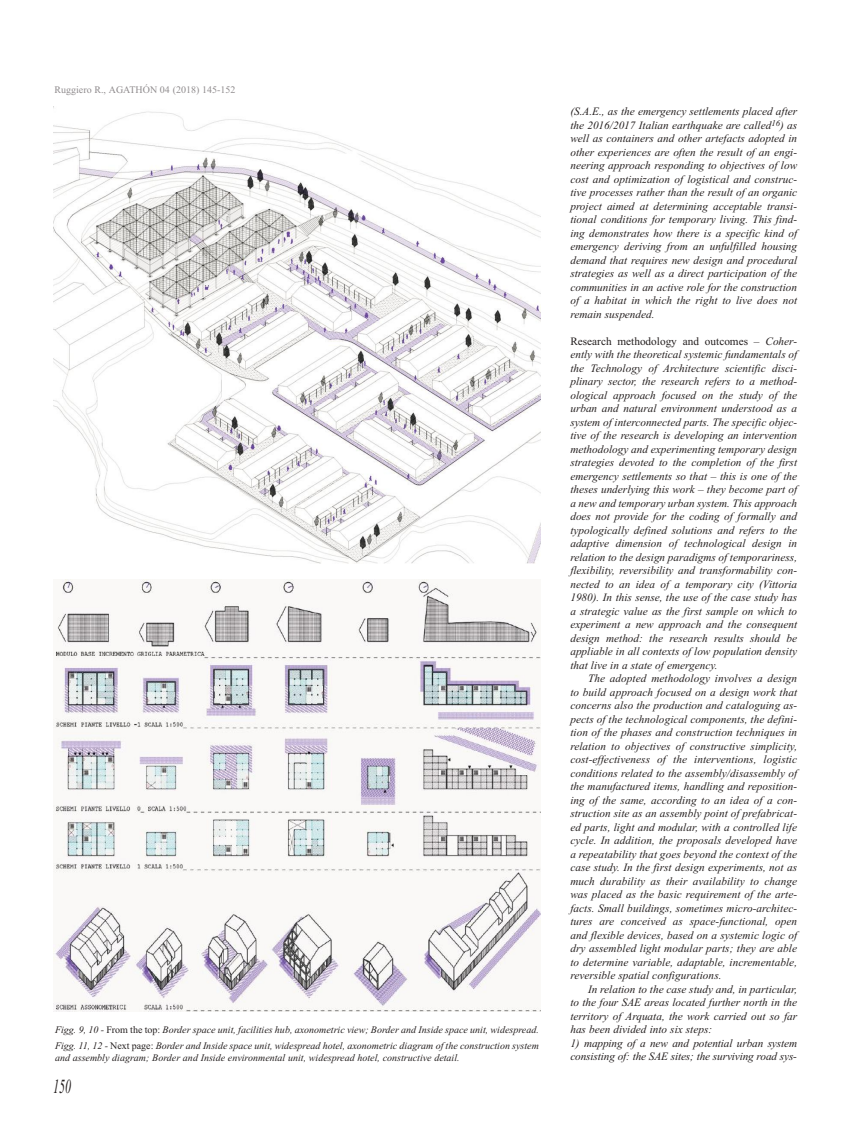
<style>
.page{position:relative;width:851px;height:1134px;background:#fff}
.page>*{position:absolute;margin:0;border:0;box-sizing:border-box;transform-origin:0 0}
.t1{font:italic 20px "Times New Roman";color:#241f1f;scale:.6 1}
.t2{font:italic 11.25px/13.5px "Times New Roman";color:#241f1f;text-align:justify}
.t3{font:italic 10px/16.5px "Times New Roman";color:#241f1f}
.t4{font:10px "Times New Roman";color:#8f8b8d}
.s1{font-style:normal}
</style>
<div class="page">
<img style="left:53px;top:106px;width:487px;height:457px">
<img style="left:53px;top:579px;width:487px;height:432px">
<p class="t4" style="left:54px;top:84px;width:182px">Ruggiero R., AGATHÓN 04 (2018) 145-152</p>
<p class="t3" style="left:55px;top:1021px;width:485px">Figg. 9, 10 - <span class="s1">From the top:</span> Border space unit, facilities hub, axonometric view; Border and Inside space unit, widespread.<br>Figg. 11, 12 - <span class="s1">Next page:</span> Border and Inside space unit, widespread hotel, axonometric diagram of the construction system</p>
<p class="t3" style="left:55px;top:1050px;width:406px">and assembly diagram; Border and Inside environmental unit, widespread hotel, constructive detail.</p>
<h1 class="t1" style="left:53px;top:1075px;width:32px">150</h1>
<p class="t2" style="left:570px;top:105px;width:228px">(S.A.E., as the emergency settlements placed after the 2016/2017 Italian earthquake are called<sup>16</sup>) as well as containers and other artefacts adopted in other experiences are often the result of an engi&shy;neering approach responding to objectives of low cost and optimization of logistical and construc&shy;tive processes rather than the result of an organic project aimed at determining acceptable transi&shy;tional conditions for temporary living. This find&shy;ing demonstrates how there is a specific kind of emergency deriving from an unfulfilled housing demand that requires new design and procedural strategies as well as a direct participation of the communities in an active role for the construction of a habitat in which the right to live does not remain suspended.</p>
<p class="t2" style="left:570px;top:334px;width:228px"><span class="s1">Research methodology and outcomes –</span> Coher&shy;ently with the theoretical systemic fundamentals of the Technology of Architecture scientific disci&shy;plinary sector, the research refers to a method&shy;ological approach focused on the study of the urban and natural environment understood as a system of interconnected parts. The specific objec&shy;tive of the research is developing an intervention methodology and experimenting temporary design strategies devoted to the completion of the first emergency settlements so that – this is one of the theses underlying this work – they become part of a new and temporary urban system. This approach does not provide for the coding of formally and typologically defined solutions and refers to the adaptive dimension of technological design in relation to the design paradigms of temporariness, flexibility, reversibility and transformability con&shy;nected to an idea of a temporary city (Vittoria 1980). In this sense, the use of the case study has a strategic value as the first sample on which to experiment a new approach and the consequent design method: the research results should be appliable in all contexts of low population density that live in a state of emergency.</p>
<p class="t2" style="left:570px;top:672px;width:228px;text-indent:18px">The adopted methodology involves a design to build approach focused on a design work that concerns also the production and cataloguing as&shy;pects of the technological components, the defini&shy;tion of the phases and construction techniques in relation to objectives of constructive simplicity, cost-effectiveness of the interventions, logistic conditions related to the assembly/disassembly of the manufactured items, handling and reposition&shy;ing of the same, according to an idea of a con&shy;struction site as an assembly point of prefabricat&shy;ed parts, light and modular, with a controlled life cycle. In addition, the proposals developed have a repeatability that goes beyond the context of the case study. In the first design experiments, not as much durability as their availability to change was placed as the basic requirement of the arte&shy;facts. Small buildings, sometimes micro-architec&shy;tures are conceived as space-functional, open and flexible devices, based on a systemic logic of dry assembled light modular parts; they are able to determine variable, adaptable, incrementable, reversible spatial configurations.</p>
<p class="t2" style="left:570px;top:982px;width:228px;text-indent:18px">In relation to the case study and, in particular, to the four SAE areas located further north in the territory of Arquata, the work carried out so far has been divided into six steps:</p>
<p class="t2" style="left:570px;top:1036px;width:228px">1) mapping of a new and potential urban system consisting of: the SAE sites; the surviving road sys-</p>
</div>
